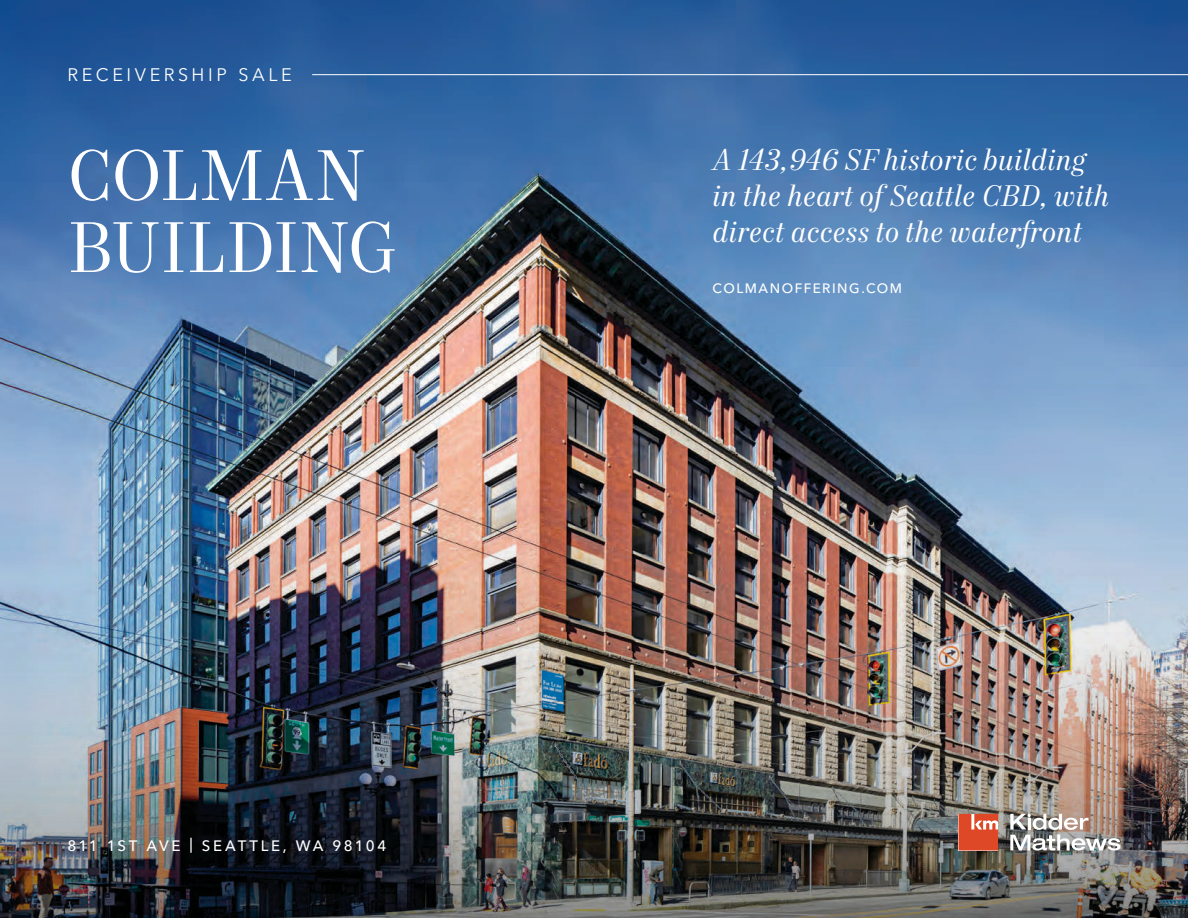
<style>
.page{position:relative;width:1188px;height:918px;background:#fff}
.page>*{position:absolute;margin:0;border:0;box-sizing:border-box;transform-origin:0 0}
.Headline_-_Level_1_-_White_2023{font:72px/72px "Mort Modern 08";letter-spacing:-.005em;color:#fff}
.Callout_Text_-_Italics_-_White_2023{font:italic 30px/36px "Mort Modern 08";letter-spacing:.005em;color:#fff}
.Section_Identifier_-_White_2023{font:18px "Avenir Next LT Pro";letter-spacing:.195em;color:#fff}
.Property_Address_-_White_2023{font:500 15px "Avenir Next LT Pro";letter-spacing:.165em;color:#fff}
.KM_URL_-_White_2023{font:500 13.5px "Avenir Next LT Pro";letter-spacing:.115em;color:#fff}
</style>
<div class="page">
<img style="left:0;top:822px;width:1188px;height:96px">
<img style="left:0;top:0;width:1188px;height:822px">
<hr style="left:312px;top:74px;width:876px;height:1px;background:#fff">
<div style="left:958px;top:814px;width:40px;height:36px;background:#eea392"></div>
<svg style="left:1010px;top:814px;width:110px;height:37px"></svg>
<svg style="left:959px;top:814px;width:39px;height:37px"></svg>
<p class="Section_Identifier_-_White_2023" style="left:68px;top:64px;width:226px">RECEIVERSHIP SALE</p>
<p class="Headline_-_Level_1_-_White_2023" style="left:68px;top:143px;width:330px">COLMAN<br>BUILDING</p>
<p class="Property_Address_-_White_2023" style="left:68px;top:836px;width:320px">811 1ST AVE | SEATTLE, WA 98104</p>
<p class="Callout_Text_-_Italics_-_White_2023" style="left:712px;top:143px;width:398px">A 143,946 SF historic building in the heart of Seattle CBD, with direct access to the waterfront</p>
<p class="KM_URL_-_White_2023" style="left:712px;top:280px;width:191px">COLMANOFFERING.COM</p>
</div>
